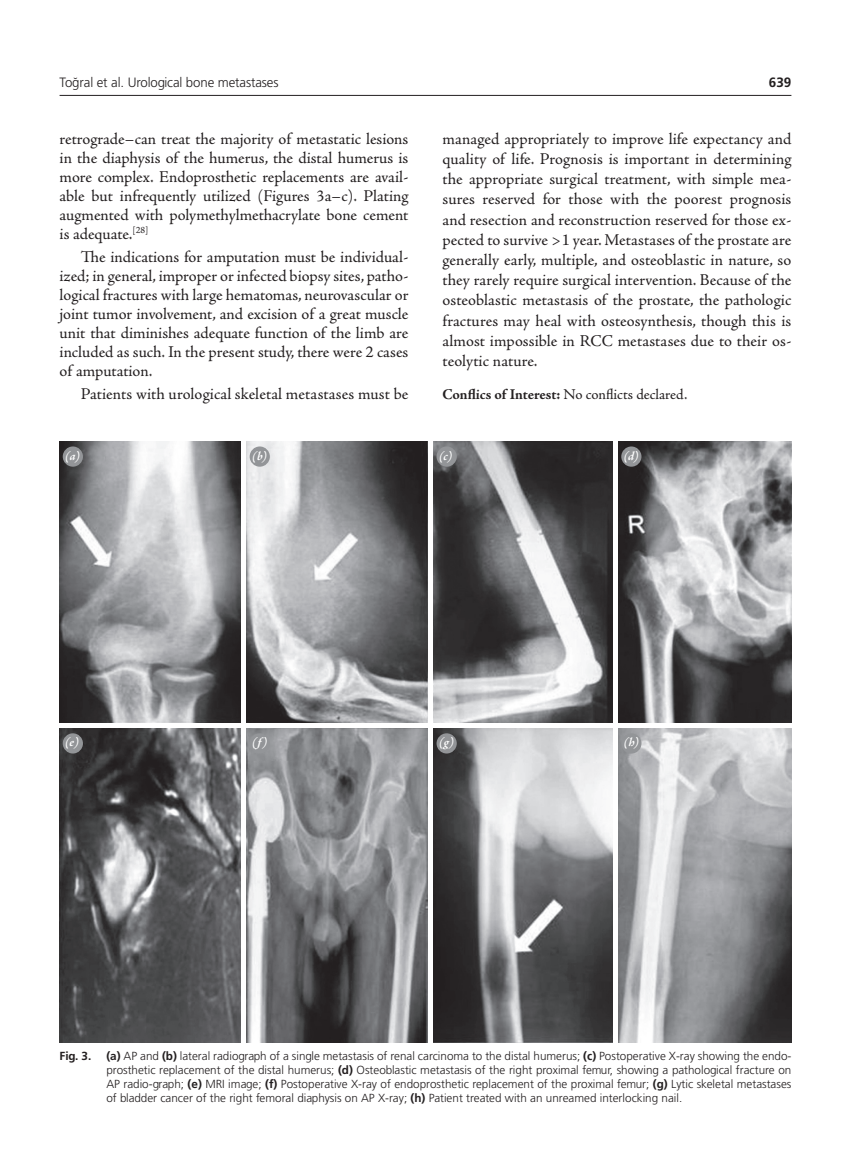
<style>
.page{position:relative;width:851px;height:1170px;background:#fff}
.page>*{position:absolute;margin:0;border:0;box-sizing:border-box;transform-origin:0 0}
.t1{font:16.5px/18.9px "Adobe Jenson Pro";color:#231f20;text-align:justify}
.t2{font:15px "Adobe Jenson Pro";color:#231f20}
.t3{font:13.5px "Frutiger Light Nr Tr";letter-spacing:-.01em;color:#231f20}
.t4{font:13.5px "Frutiger Bold Tr";color:#231f20}
.t5{font:italic 700 12.75px "Adobe Jenson Pro";color:#fff}
.t6{font:11.7px/14.1px "Frutiger Light Nr Tr";color:#231f20;text-align:justify}
.t7{font:11.7px "Frutiger Bold Tr";color:#231f20}
.s1{font-weight:700}
.s2{font-family:"Frutiger Bold Tr"}
</style>
<div class="page">
<img style="left:60px;top:442px;width:180px;height:280px">
<img style="left:246px;top:442px;width:181px;height:280px">
<img style="left:433px;top:442px;width:179px;height:280px">
<img style="left:618px;top:442px;width:173px;height:280px">
<img style="left:60px;top:728px;width:180px;height:314px">
<img style="left:246px;top:728px;width:181px;height:314px">
<img style="left:433px;top:728px;width:179px;height:314px">
<img style="left:618px;top:728px;width:173px;height:314px">
<div style="left:63px;top:446px;width:20px;height:20px;background:#939598;border-radius:50%"></div>
<div style="left:63px;top:733px;width:20px;height:20px;background:#939598;border-radius:50%"></div>
<div style="left:249px;top:446px;width:21px;height:20px;background:#939598;border-radius:50%"></div>
<div style="left:249px;top:733px;width:21px;height:20px;background:#939598;border-radius:50%"></div>
<div style="left:436px;top:446px;width:20px;height:20px;background:#939598;border-radius:50%"></div>
<div style="left:436px;top:733px;width:20px;height:20px;background:#939598;border-radius:50%"></div>
<div style="left:621px;top:446px;width:20px;height:20px;background:#939598;border-radius:50%"></div>
<div style="left:621px;top:733px;width:20px;height:20px;background:#939598;border-radius:50%"></div>
<hr style="left:60px;top:95px;width:731px;height:1px;background:#231f20">
<p class="t3" style="left:60px;top:74px;width:220px">Toğral et al. Urological bone metastases</p>
<p class="t4" style="left:768px;top:74px;width:24px">639</p>
<p class="t1" style="left:60px;top:129px;width:350px">retrograde–can treat the majority of metastatic lesions in the diaphysis of the humerus, the distal humerus is more complex. Endoprosthetic replacements are avail&shy;able but infrequently utilized (Figures 3a–c). Plating augmented with polymethylmethacrylate bone cement is adequate.<sup>[28]</sup></p>
<p class="t1" style="left:60px;top:247px;width:350px;text-indent:21px">The indications for amputation must be individual&shy;ized; in general, improper or infected biopsy sites, patho&shy;logical fractures with large hematomas, neurovascular or joint tumor involvement, and excision of a great muscle unit that diminishes adequate function of the limb are included as such. In the present study, there were 2 cases of amputation.</p>
<p class="t1" style="left:81px;top:384px;width:329px">Patients with urological skeletal metastases must be</p>
<p class="t1" style="left:442px;top:129px;width:350px;line-height:20.2px">managed appropriately to improve life expectancy and quality of life. Prognosis is important in determining the appropriate surgical treatment, with simple mea&shy;sures reserved for those with the poorest prognosis and resection and reconstruction reserved for those ex&shy;pected to survive &gt;1 year. Metastases of the prostate are generally early, multiple, and osteoblastic in nature, so they rarely require surgical intervention. Because of the osteoblastic metastasis of the prostate, the pathologic fractures may heal with osteosynthesis, though this is almost impossible in RCC metastases due to their os&shy;teolytic nature.</p>
<p class="t2" style="left:442px;top:385px;width:246px"><span class="s1">Conflics of Interest:</span> No conflicts declared.</p>
<p class="t5" style="left:65px;top:448px;width:18px">(a)</p>
<p class="t5" style="left:252px;top:448px;width:18px">(b)</p>
<p class="t5" style="left:438px;top:448px;width:17px">(c)</p>
<p class="t5" style="left:623px;top:448px;width:18px">(d)</p>
<p class="t5" style="left:65px;top:735px;width:17px">(e)</p>
<p class="t5" style="left:252px;top:735px;width:19px">(f)</p>
<p class="t5" style="left:438px;top:735px;width:18px">(g)</p>
<p class="t5" style="left:623px;top:735px;width:18px">(h)</p>
<p class="t7" style="left:60px;top:1048px;width:33px">Fig. 3.</p>
<p class="t6" style="left:106px;top:1048px;width:686px"><span class="s2">(a)</span> AP and <span class="s2">(b)</span> lateral radiograph of a single metastasis of renal carcinoma to the distal humerus; <span class="s2">(c)</span> Postoperative X-ray showing the endo&shy;prosthetic replacement of the distal humerus; <span class="s2">(d)</span> Osteoblastic metastasis of the right proximal femur, showing a pathological fracture on AP radio-graph; <span class="s2">(e)</span> MRI image; <span class="s2">(f)</span> Postoperative X-ray of endoprosthetic replacement of the proximal femur; <span class="s2">(g)</span> Lytic skeletal metastases of bladder cancer of the right femoral diaphysis on AP X-ray; <span class="s2">(h)</span> Patient treated with an unreamed interlocking nail.</p>
</div>
